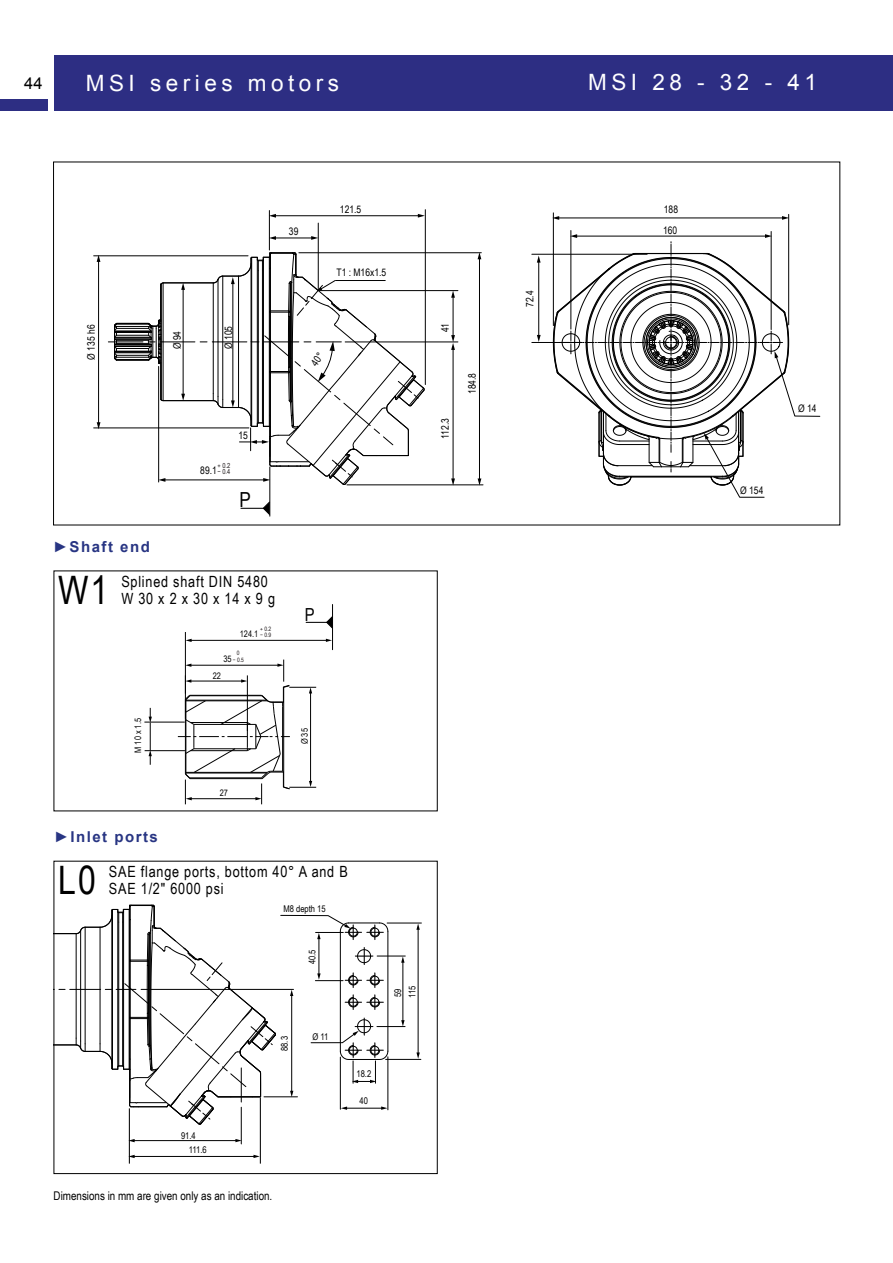
<style>
.page{position:relative;width:893px;height:1263px;background:#fff}
.page>*{position:absolute;margin:0;border:0;box-sizing:border-box;transform-origin:0 0}
.t1{font:39.15px "Arial Narrow";color:#000}
.t2{font:22.5px "Arial";letter-spacing:.2em;color:#fff}
.t3{font:20.85px "Arial Narrow";color:#000}
.t4{font:18px "Arial Narrow";color:#000}
.t5{font:16.5px "Arial";color:#000}
.t6{font:15.45px/17px "Arial Narrow";letter-spacing:.05em;color:#000}
.t7{font:700 15px "Arial";letter-spacing:.1em;color:#283583}
.t8{font:12px "Arial Narrow";color:#000}
.t9{font:10.35px/20.9px "Arial Narrow";color:#000}
.t10{font:9.3px/14.2px "Arial Narrow";color:#000}
.t11{font:9px "Arial Narrow";color:#000}
.t12{font:6.9px/6.4px "Arial Narrow";color:#1e181a}
.t13{font:6px/6px "Arial Narrow";color:#1e181a}
.s1{font-size:9px;color:#000}
</style>
<div class="page">
<div style="left:0;top:99px;width:47px;height:12px;background:#2d2e83"></div>
<div style="left:54px;top:55px;width:839px;height:55px;background:#2d2e83"></div>
<hr style="left:94px;top:256px;width:154px;height:1px;background:#000">
<hr style="left:94px;top:428px;width:155px;height:1px;background:#000">
<hr style="left:98px;top:261px;width:1px;height:162px;background:#000">
<svg style="left:97px;top:422px;width:3px;height:7px"></svg>
<svg style="left:97px;top:255px;width:3px;height:7px"></svg>
<hr style="left:269px;top:210px;width:1px;height:40px;background:#000">
<hr style="left:425px;top:210px;width:1px;height:175px;background:#000">
<hr style="left:270px;top:467px;width:1px;height:49px;background:#000">
<hr style="left:299px;top:252px;width:182px;height:1px;background:#000">
<hr style="left:345px;top:342px;width:113px;height:1px;background:#000">
<hr style="left:347px;top:485px;width:136px;height:1px;background:#000">
<hr style="left:479px;top:258px;width:1px;height:222px;background:#000">
<svg style="left:478px;top:478px;width:3px;height:7px"></svg>
<svg style="left:478px;top:252px;width:3px;height:7px"></svg>
<hr style="left:453px;top:349px;width:1px;height:131px;background:#000">
<svg style="left:451px;top:478px;width:4px;height:7px"></svg>
<hr style="left:275px;top:215px;width:144px;height:1px;background:#000">
<svg style="left:418px;top:214px;width:7px;height:4px"></svg>
<svg style="left:269px;top:214px;width:7px;height:4px"></svg>
<hr style="left:571px;top:230px;width:1px;height:99px;background:#000">
<hr style="left:771px;top:231px;width:1px;height:99px;background:#000">
<hr style="left:553px;top:213px;width:1px;height:113px;background:#000">
<hr style="left:788px;top:214px;width:1px;height:111px;background:#000">
<hr style="left:558px;top:218px;width:225px;height:1px;background:#000">
<svg style="left:782px;top:216px;width:7px;height:4px"></svg>
<svg style="left:552px;top:216px;width:7px;height:4px"></svg>
<svg style="left:241px;top:501px;width:29px;height:14px"></svg>
<hr style="left:275px;top:238px;width:37px;height:1px;background:#000">
<svg style="left:311px;top:236px;width:7px;height:4px"></svg>
<svg style="left:269px;top:236px;width:7px;height:4px"></svg>
<hr style="left:453px;top:296px;width:1px;height:40px;background:#000">
<svg style="left:451px;top:291px;width:4px;height:7px"></svg>
<svg style="left:451px;top:335px;width:4px;height:15px"></svg>
<hr style="left:319px;top:290px;width:139px;height:1px;background:#000">
<hr style="left:538px;top:261px;width:1px;height:75px;background:#000">
<svg style="left:537px;top:256px;width:4px;height:7px"></svg>
<svg style="left:537px;top:335px;width:4px;height:7px"></svg>
<hr style="left:532px;top:254px;width:115px;height:1px;background:#000">
<hr style="left:532px;top:342px;width:49px;height:1px;background:#000">
<svg style="left:553px;top:234px;width:267px;height:264px"></svg>
<hr style="left:318px;top:223px;width:1px;height:68px;background:#000">
<hr style="left:145px;top:750px;width:40px;height:1px;background:#000">
<hr style="left:185px;top:632px;width:1px;height:62px;background:#000">
<svg style="left:149px;top:708px;width:3px;height:57px"></svg>
<svg style="left:178px;top:659px;width:138px;height:145px"></svg>
<hr style="left:191px;top:640px;width:136px;height:1px;background:#000">
<svg style="left:186px;top:639px;width:6px;height:3px"></svg>
<svg style="left:326px;top:639px;width:6px;height:3px"></svg>
<hr style="left:332px;top:604px;width:1px;height:46px;background:#000">
<svg style="left:306px;top:616px;width:26px;height:13px"></svg>
<hr style="left:144px;top:722px;width:41px;height:1px;background:#000">
<hr style="left:129px;top:1108px;width:1px;height:55px;background:#000">
<hr style="left:260px;top:1098px;width:1px;height:65px;background:#000">
<hr style="left:133px;top:1140px;width:104px;height:1px;background:#000">
<svg style="left:235px;top:1139px;width:6px;height:3px"></svg>
<svg style="left:128px;top:1139px;width:7px;height:3px"></svg>
<hr style="left:133px;top:1156px;width:122px;height:1px;background:#000">
<svg style="left:253px;top:1155px;width:7px;height:3px"></svg>
<svg style="left:128px;top:1155px;width:7px;height:3px"></svg>
<hr style="left:241px;top:1107px;width:1px;height:37px;background:#000">
<hr style="left:418px;top:929px;width:1px;height:124px;background:#000">
<svg style="left:416px;top:924px;width:4px;height:6px"></svg>
<svg style="left:416px;top:1052px;width:4px;height:7px"></svg>
<hr style="left:387px;top:923px;width:34px;height:1px;background:#000">
<hr style="left:386px;top:1059px;width:35px;height:1px;background:#000">
<svg style="left:56px;top:905px;width:349px;height:219px"></svg>
<svg style="left:108px;top:252px;width:317px;height:233px"></svg>
<p class="t5" style="left:24px;top:72px;width:20px">44</p>
<h2 class="t2" style="left:86px;top:68px;width:255px">MSI series motors</h2>
<p class="t9" style="left:80px;top:360px;width:37px;rotate:-90deg">Ø 135 h6</p>
<p class="t9" style="left:166px;top:349px;width:20px;rotate:-90deg">Ø 94</p>
<p class="t9" style="left:218px;top:349px;width:25px;rotate:-90deg">Ø 105</p>
<p class="t9" style="left:289px;top:220px;width:11px">39</p>
<p class="t9" style="left:340px;top:199px;width:23px">121.5</p>
<p class="t9" style="left:336px;top:262px;width:51px">T1 : M16x1.5</p>
<p class="t7" style="left:53px;top:537px;width:98px">►Shaft end</p>
<p class="t9" style="left:238px;top:425px;width:11px">15</p>
<p class="t12" style="left:218px;top:462px;width:14px">+ 0.2 − 0.4</p>
<p class="t9" style="left:200px;top:460px;width:18px">89.1</p>
<h3 class="t3" style="left:239px;top:484px;width:13px">P</h3>
<h1 class="t1" style="left:58px;top:561px;width:52px">W1</h1>
<p class="t6" style="left:121px;top:572px;width:155px">Splined shaft DIN 5480<br>W 30 x 2 x 30 x 14 x 9 g</p>
<p class="t11" style="left:240px;top:627px;width:20px">124.1</p>
<p class="t13" style="left:260px;top:625px;width:13px">+ 0.2 − 0.9</p>
<p class="t13" style="left:237px;top:649px;width:4px">0</p>
<p class="t13" style="left:223px;top:656px;width:22px"><span class="s1">35</span> − 0.5</p>
<p class="t11" style="left:213px;top:669px;width:10px">22</p>
<p class="t4" style="left:305px;top:601px;width:11px">P</p>
<p class="t11" style="left:131px;top:753px;width:36px;rotate:-90deg">M 10 x 1.5</p>
<p class="t11" style="left:298px;top:744px;width:18px;rotate:-90deg">Ø 35</p>
<p class="t7" style="left:54px;top:827px;width:105px">►Inlet ports</p>
<p class="t11" style="left:220px;top:786px;width:10px">27</p>
<h1 class="t1" style="left:58px;top:851px;width:39px">L0</h1>
<p class="t6" style="left:109px;top:862px;width:240px">SAE flange ports, bottom 40° A and B<br>SAE 1/2″ 6000 psi</p>
<p class="t10" style="left:283px;top:901px;width:44px">M8 depth 15</p>
<p class="t10" style="left:305px;top:964px;width:16px;rotate:-90deg">40.5</p>
<p class="t10" style="left:277px;top:1051px;width:16px;rotate:-90deg">88.3</p>
<p class="t10" style="left:312px;top:1029px;width:17px">Ø 11</p>
<p class="t10" style="left:189px;top:1128px;width:19px;text-indent:-8px">91.4<br>111.6</p>
<p class="t8" style="left:54px;top:1187px;width:219px">Dimensions in mm are given only as an indication.</p>
<p class="t10" style="left:356px;top:1067px;width:16px">18.2</p>
<p class="t10" style="left:360px;top:1094px;width:10px">40</p>
<p class="t10" style="left:390px;top:998px;width:14px;rotate:-90deg">59<br>115</p>
<p class="t9" style="left:434px;top:332px;width:11px;rotate:-90deg">41</p>
<p class="t9" style="left:434px;top:439px;width:22px;rotate:-90deg">112.3</p>
<p class="t9" style="left:461px;top:394px;width:23px;rotate:-90deg">184.8</p>
<p class="t9" style="left:519px;top:307px;width:18px;rotate:-90deg">72.4</p>
<h2 class="t2" style="left:588px;top:68px;width:230px">MSI 28 - 32 - 41</h2>
<p class="t9" style="left:663px;top:199px;width:17px">188<br>160</p>
<p class="t9" style="left:740px;top:479px;width:25px">Ø 154</p>
<p class="t9" style="left:798px;top:398px;width:20px">Ø 14</p>
</div>
